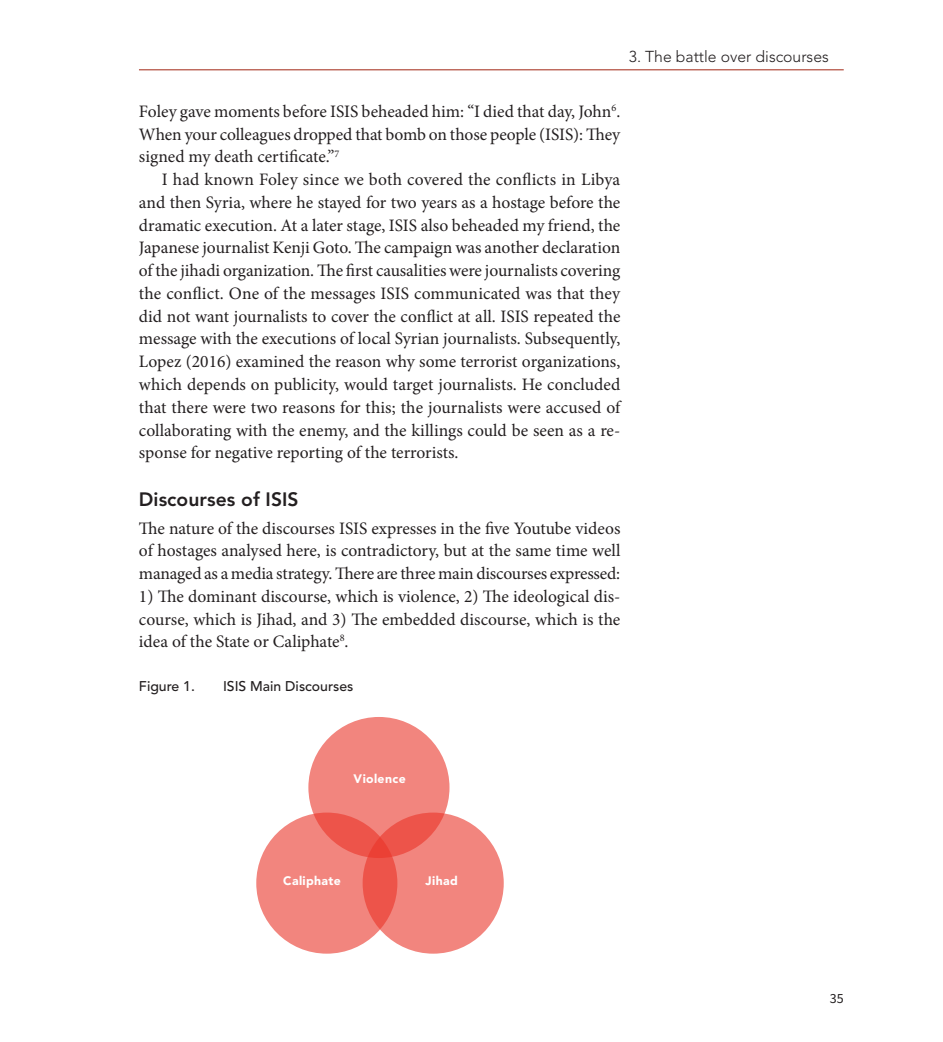
<style>
.page{position:relative;width:943px;height:1042px;background:#fff}
.page>*{position:absolute;margin:0;border:0;box-sizing:border-box;transform-origin:0 0}
.t1{font:800 19.25px "Avenir LT Std";letter-spacing:.005em;color:#231f20}
.t2{font:17.5px/22.8px "Minion Pro";letter-spacing:-.005em;color:#231f20;text-align:justify}
.t3{font:300 15.75px "Avenir LT Std";color:#231f20}
.t4{font:500 14px "Avenir LT Std";color:#231f20}
.t5{font:14px "Source Sans Pro";color:#231f20}
.t6{font:900 12.25px "Avenir LT Std";letter-spacing:.03em;color:#fff}
</style>
<div class="page">
<hr style="left:139px;top:69px;width:704px;height:1px;background:#a12514">
<div style="left:308px;top:717px;width:141px;height:141px;background:#f2857e;border-radius:50%"></div>
<svg style="left:256px;top:812px;width:141px;height:141px;background:#f17f78"></svg>
<svg style="left:362px;top:812px;width:141px;height:141px;background:#f07871"></svg>
<p class="t3" style="left:629px;top:48px;width:201px">3. The battle over discourses</p>
<p class="t2" style="left:139px;top:100px;width:483px">Foley gave moments before ISIS beheaded him: “I died that day, John<sup>6</sup>.<br>When your colleagues dropped that bomb on those people (ISIS): They signed my death certificate.”<sup>7</sup></p>
<p class="t2" style="left:139px;top:168px;width:483px;text-indent:23px">I had known Foley since we both covered the conflicts in Libya and then Syria, where he stayed for two years as a hostage before the dramatic execution. At a later stage, ISIS also beheaded my friend, the Japanese journalist Kenji Goto. The campaign was another declaration of the jihadi organization. The first causalities were journalists covering the conflict. One of the messages ISIS communicated was that they did not want journalists to cover the conflict at all. ISIS repeated the message with the executions of local Syrian journalists. Subsequently, Lopez (2016) examined the reason why some terrorist organizations, which depends on publicity, would target journalists. He concluded that there were two reasons for this; the journalists were accused of collaborating with the enemy, and the killings could be seen as a re&shy;sponse for negative reporting of the terrorists.</p>
<p class="t1" style="left:139px;top:487px;width:161px">Discourses of ISIS</p>
<p class="t2" style="left:139px;top:517px;width:483px">The nature of the discourses ISIS expresses in the five Youtube videos of hostages analysed here, is contradictory, but at the same time well managed as a media strategy. There are three main discourses expressed:</p>
<p class="t2" style="left:139px;top:585px;width:483px">1) The dominant discourse, which is violence, 2) The ideological dis&shy;course, which is Jihad, and 3) The embedded discourse, which is the idea of the State or Caliphate<sup>8</sup>.</p>
<p class="t4" style="left:139px;top:678px;width:58px">Figure 1.</p>
<p class="t4" style="left:223px;top:678px;width:132px">ISIS Main Discourses</p>
<p class="t6" style="left:353px;top:771px;width:54px">Violence</p>
<p class="t6" style="left:283px;top:874px;width:59px">Caliphate</p>
<p class="t6" style="left:425px;top:874px;width:34px">Jihad</p>
<p class="t5" style="left:829px;top:989px;width:15px">35</p>
</div>
